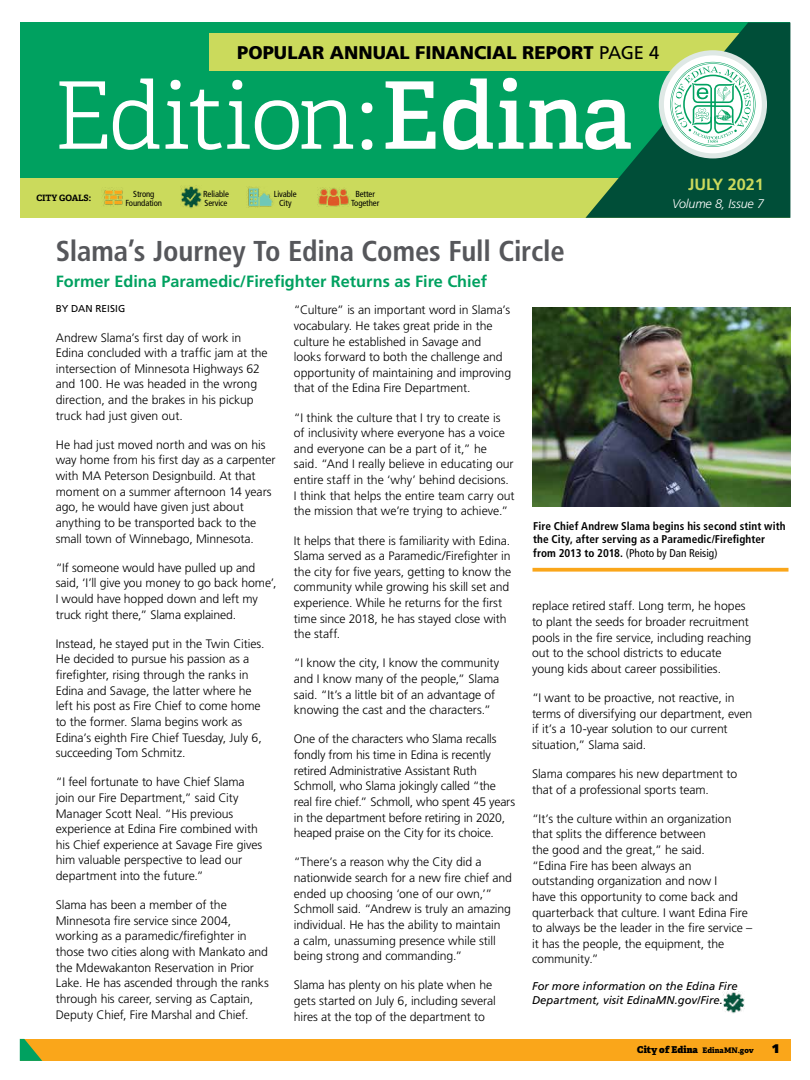
<style>
.page{position:relative;width:810px;height:1080px;background:#fff}
.page>*{position:absolute;margin:0;border:0;box-sizing:border-box;transform-origin:0 0}
.t1{font:300 93px "Adelle";letter-spacing:-.02em;color:#fff}
.t2{font:700 condensed 28.75px "Frutiger LT Std";letter-spacing:-.005em;color:#56575b}
.t3{font:900 18.38px "Frutiger LT Std";color:#000}
.t4{font:700 16.25px "Frutiger LT Std";color:#00a160}
.t5{font:700 16.25px "Frutiger LT Std";color:#cbda5c}
.t6{font:italic 300 12.5px "Frutiger LT Std";letter-spacing:-.01em;color:#fff}
.t7{font:900 12.5px "Frutiger LT Std";color:#000}
.t8{font:300 12.25px/15.6px "Frutiger LT Std";letter-spacing:-.005em;color:#000}
.t9{font:700 condensed 11.25px/13.5px "Frutiger LT Std";letter-spacing:.01em;color:#000}
.t10{font:italic 11.25px/13.8px "Frutiger LT Std";color:#000}
.t11{font:10px "Frutiger LT Std";letter-spacing:.005em;color:#000}
.t12{font:800 9.5px "Adelle";letter-spacing:.01em;color:#000}
.t13{font:condensed 8.75px/8.8px "Frutiger LT Std";letter-spacing:-.01em;color:#000;text-align:center}
.t14{font:700 8.75px "Adelle";letter-spacing:-.01em;color:#000}
.s1{font-weight:400}
.s2{font-weight:600}
.s3{font-size:7.62px}
</style>
<div class="page">
<div style="left:20px;top:23px;width:770px;height:162px;background:#00a160"></div>
<div style="left:209px;top:33px;width:579px;height:38px;background:#cbda5c"></div>
<div style="left:20px;top:178px;width:770px;height:40px;background:#cbda5c"></div>
<svg style="left:585px;top:22px;width:205px;height:196px;fill:#004e38"></svg>
<svg style="left:661px;top:53px;width:103px;height:103px"></svg>
<div style="left:659px;top:50px;width:108px;height:108px;border:5px solid #dee8e5;border-radius:50%"></div>
<svg style="left:670px;top:62px;width:86px;height:85px;background:#c4e6d8"></svg>
<img style="left:103px;top:187px;width:20px;height:19px">
<img style="left:317px;top:187px;width:33px;height:20px">
<img style="left:181px;top:186px;width:21px;height:22px">
<img style="left:247px;top:186px;width:26px;height:22px">
<div style="left:20px;top:1039px;width:770px;height:22px;background:#faa61a"></div>
<svg style="left:20px;top:1039px;width:22px;height:22px"></svg>
<img style="left:723px;top:991px;width:22px;height:23px">
<svg style="left:532px;top:568px;width:257px;height:4px"></svg>
<img style="left:532px;top:308px;width:258px;height:198px">
<h3 class="t3" style="left:237px;top:42px;width:424px">POPULAR ANNUAL FINANCIAL REPORT <span class="s1">PAGE 4</span></h3>
<h1 class="t1" style="left:53px;top:59px;width:581px">Edition: <span class="s2">Edina</span></h1>
<p class="t13" style="left:203px;top:190px;width:27px;text-align:left">Reliable<br>Service</p>
<p class="t13" style="left:274px;top:190px;width:24px">Livable<br>City</p>
<p class="t13" style="left:126px;top:190px;width:38px">Strong<br>Foundation</p>
<p class="t14" style="left:36px;top:192px;width:56px">CITY GOALS:</p>
<p class="t13" style="left:351px;top:190px;width:30px">Better<br>Together</p>
<h3 class="t5" style="left:688px;top:175px;width:77px">JULY 2021</h3>
<p class="t6" style="left:672px;top:196px;width:93px">Volume 8, Issue 7</p>
<h2 class="t2" style="left:56px;top:234px;width:511px">Slama’s Journey To Edina Comes Full Circle</h2>
<h3 class="t4" style="left:56px;top:272px;width:433px">Former Edina Paramedic/Firefighter Returns as Fire Chief</h3>
<p class="t11" style="left:56px;top:303px;width:71px">BY DAN REISIG</p>
<p class="t8" style="left:56px;top:330px;width:213px">Andrew Slama’s first day of work in Edina concluded with a traffic jam at the intersection of Minnesota Highways 62 and 100. He was headed in the wrong direction, and the brakes in his pickup truck had just given out.</p>
<p class="t8" style="left:56px;top:437px;width:221px">He had just moved north and was on his way home from his first day as a carpenter with MA Peterson Designbuild. At that moment on a summer afternoon 14 years ago, he would have given just about anything to be transported back to the small town of Winnebago, Minnesota.</p>
<p class="t8" style="left:56px;top:560px;width:222px">“If someone would have pulled up and said, ‘I’ll give you money to go back home’, I would have hopped down and left my truck right there,” Slama explained.</p>
<p class="t8" style="left:56px;top:636px;width:210px">Instead, he stayed put in the Twin Cities.<br>He decided to pursue his passion as a firefighter, rising through the ranks in Edina and Savage, the latter where he left his post as Fire Chief to come home to the former. Slama begins work as Edina’s eighth Fire Chief Tuesday, July 6, succeeding Tom Schmitz.</p>
<p class="t8" style="left:56px;top:774px;width:208px">“I feel fortunate to have Chief Slama join our Fire Department,” said City Manager Scott Neal. “His previous experience at Edina Fire combined with his Chief experience at Savage Fire gives him valuable perspective to lead our department into the future.”</p>
<p class="t8" style="left:56px;top:897px;width:215px">Slama has been a member of the Minnesota fire service since 2004, working as a paramedic/firefighter in those two cities along with Mankato and the Mdewakanton Reservation in Prior Lake. He has ascended through the ranks through his career, serving as Captain, Deputy Chief, Fire Marshal and Chief.</p>
<p class="t8" style="left:294px;top:302px;width:219px">“Culture” is an important word in Slama’s vocabulary. He takes great pride in the culture he established in Savage and looks forward to both the challenge and opportunity of maintaining and improving that of the Edina Fire Department.</p>
<p class="t8" style="left:294px;top:410px;width:222px">“I think the culture that I try to create is<br>of inclusivity where everyone has a voice and everyone can be a part of it,” he<br>said. “And I really believe in educating our entire staff in the ‘why’ behind decisions.<br>I think that helps the entire team carry out the mission that we’re trying to achieve.”</p>
<p class="t8" style="left:294px;top:533px;width:219px">It helps that there is familiarity with Edina.<br>Slama served as a Paramedic/Firefighter in the city for five years, getting to know the community while growing his skill set and experience. While he returns for the first time since 2018, he has stayed close with the staff.</p>
<p class="t8" style="left:294px;top:656px;width:207px">“I know the city, I know the community and I know many of the people,” Slama said. “It’s a little bit of an advantage of knowing the cast and the characters.”</p>
<p class="t8" style="left:294px;top:732px;width:223px">One of the characters who Slama recalls fondly from his time in Edina is recently retired Administrative Assistant Ruth Schmoll, who Slama jokingly called “the real fire chief.” Schmoll, who spent 45 years in the department before retiring in 2020, heaped praise on the City for its choice.</p>
<p class="t8" style="left:294px;top:855px;width:220px">“There’s a reason why the City did a nationwide search for a new fire chief and ended up choosing ‘one of our own,’” Schmoll said. “Andrew is truly an amazing individual. He has the ability to maintain<br>a calm, unassuming presence while still being strong and commanding.”</p>
<p class="t8" style="left:294px;top:977px;width:204px">Slama has plenty on his plate when he gets started on July 6, including several hires at the top of the department to</p>
<p class="t9" style="left:533px;top:519px;width:254px">Fire Chief Andrew Slama begins his second stint with the City, after serving as a Paramedic/Firefighter from 2013 to 2018. <span class="s1">(Photo by Dan Reisig)</span></p>
<p class="t8" style="left:532px;top:598px;width:221px">replace retired staff. Long term, he hopes to plant the seeds for broader recruitment pools in the fire service, including reaching out to the school districts to educate young kids about career possibilities.</p>
<p class="t8" style="left:532px;top:690px;width:222px">“I want to be proactive, not reactive, in terms of diversifying our department, even if it’s a 10-year solution to our current situation,” Slama said.</p>
<p class="t8" style="left:532px;top:766px;width:207px">Slama compares his new department to that of a professional sports team.</p>
<p class="t8" style="left:532px;top:811px;width:222px">“It’s the culture within an organization that splits the difference between<br>the good and the great,” he said.<br>“Edina Fire has been always an outstanding organization and now I<br>have this opportunity to come back and quarterback that culture. I want Edina Fire to always be the leader in the fire service – it has the people, the equipment, the community.”</p>
<p class="t10" style="left:532px;top:979px;width:207px">For more information on the Edina Fire<br>Department, visit EdinaMN.gov/Fire.</p>
<p class="t12" style="left:637px;top:1044px;width:118px">City of Edina <span class="s3">EdinaMN.gov</span></p>
<p class="t7" style="left:772px;top:1041px;width:8px">1</p>
</div>
